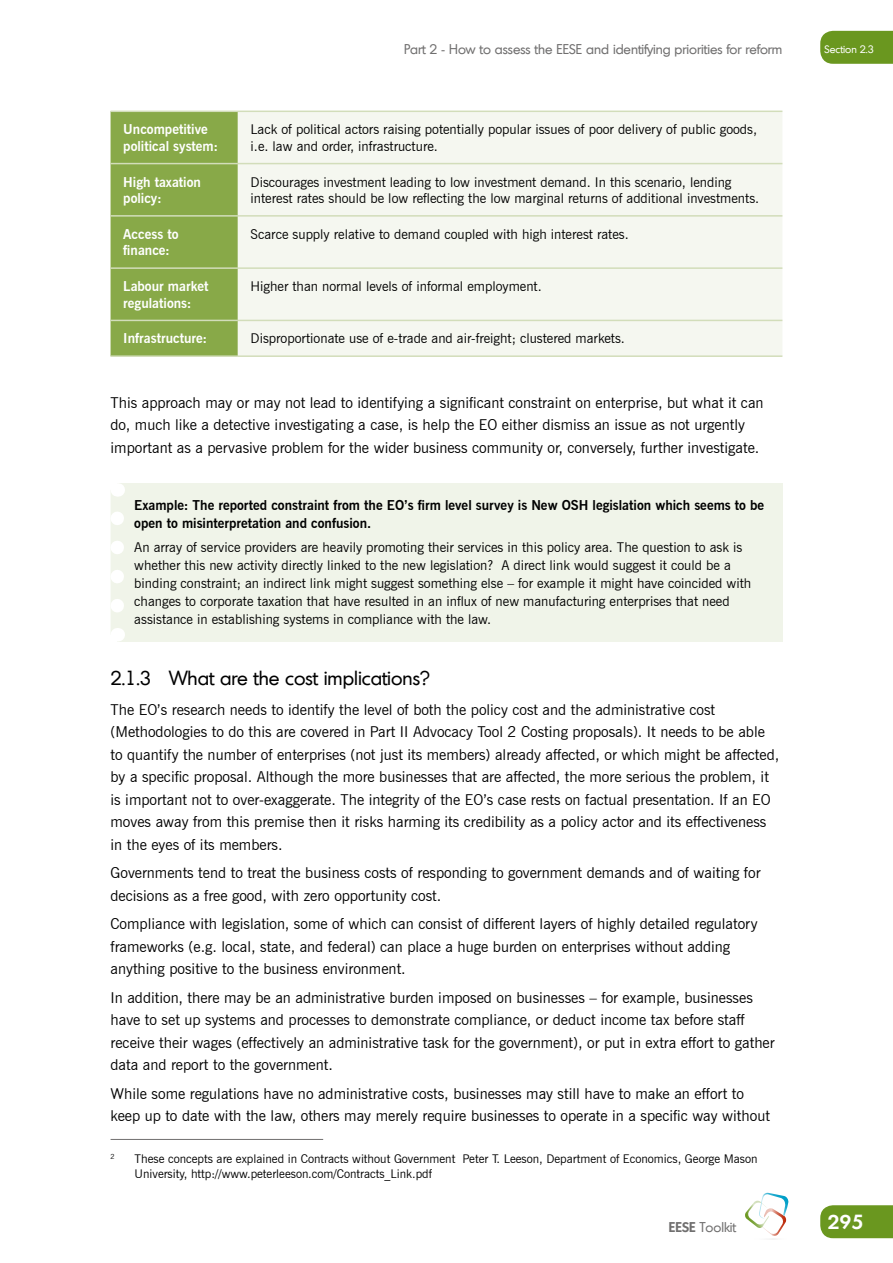
<style>
.page{position:relative;width:893px;height:1263px;background:#fff}
.page>*{position:absolute;margin:0;border:0;box-sizing:border-box;transform-origin:0 0}
.t1{font:19.5px "Montreal";color:#000}
.t2{font:600 19.5px "Montreal";color:#fff}
.t3{font:15px/22.5px "News Gothic BT";color:#000}
.t4{font:13.5px/18px "News Gothic BT";color:#000}
.t5{font:700 13.5px/18px "News Gothic BT";color:#000}
.t6{font:700 13.5px/16.5px "News Gothic BT";color:#fff}
.t7{font:13.5px "Montreal";color:#706f6f}
.t8{font:12px/15px "News Gothic BT";color:#000}
.t9{font:10.5px "Montreal";color:#fff}
.t10{font:7.05px "News Gothic BT";color:#000}
.s1{font-weight:600}
</style>
<div class="page">
<div style="left:820px;top:1205px;width:73px;height:33px;background:#6a971f"></div>
<div style="left:820px;top:31px;width:73px;height:33px;background:#6a971f"></div>
<svg style="left:745px;top:1193px;width:43px;height:43px"></svg>
<div style="left:111px;top:112px;width:127px;height:243px;background:#88a948"></div>
<div style="left:238px;top:112px;width:544px;height:243px;background:#f5f7f0"></div>
<hr style="left:111px;top:355px;width:127px;height:2px;background:#d2ddba">
<hr style="left:111px;top:111px;width:127px;height:1px;background:#d2ddba">
<hr style="left:111px;top:163px;width:127px;height:1px;background:#d2ddba">
<hr style="left:111px;top:215px;width:127px;height:2px;background:#d2ddba">
<hr style="left:111px;top:267px;width:127px;height:2px;background:#d2ddba">
<hr style="left:111px;top:320px;width:127px;height:1px;background:#d2ddba">
<hr style="left:238px;top:111px;width:544px;height:1px;background:#d2ddba">
<hr style="left:238px;top:163px;width:544px;height:1px;background:#d2ddba">
<hr style="left:238px;top:215px;width:544px;height:2px;background:#d2ddba">
<hr style="left:238px;top:267px;width:544px;height:2px;background:#d2ddba">
<hr style="left:238px;top:320px;width:544px;height:1px;background:#d2ddba">
<hr style="left:238px;top:355px;width:544px;height:2px;background:#d2ddba">
<div style="left:117px;top:483px;width:665px;height:158px;background:#f0f4e9"></div>
<svg style="left:111px;top:490px;width:13px;height:145px"></svg>
<svg style="left:111px;top:504px;width:13px;height:102px"></svg>
<svg style="left:117px;top:628px;width:1px;height:13px"></svg>
<svg style="left:117px;top:483px;width:1px;height:14px"></svg>
<hr style="left:111px;top:1139px;width:212px;height:1px;background:#706f6f">
<p class="t7" style="left:404px;top:40px;width:380px">Part 2 - How to assess the EESE and identifying priorities for reform</p>
<p class="t9" style="left:824px;top:42px;width:51px">Section 2.3</p>
<p class="t6" style="left:123px;top:121px;width:96px">Uncompetitive political system:</p>
<p class="t4" style="left:251px;top:121px;width:508px;line-height:16.5px">Lack of political actors raising potentially popular issues of poor delivery of public goods, i.e. law and order, infrastructure.</p>
<p class="t6" style="left:123px;top:173px;width:79px">High taxation policy:</p>
<p class="t4" style="left:251px;top:173px;width:510px;line-height:16.5px">Discourages investment leading to low investment demand. In this scenario, lending interest rates should be low reflecting the low marginal returns of additional investments.</p>
<p class="t6" style="left:123px;top:226px;width:57px">Access to finance:</p>
<p class="t4" style="left:251px;top:225px;width:380px">Scarce supply relative to demand coupled with high interest rates.</p>
<p class="t6" style="left:123px;top:278px;width:87px">Labour market regulations:</p>
<p class="t4" style="left:251px;top:277px;width:293px">Higher than normal levels of informal employment.</p>
<p class="t6" style="left:123px;top:330px;width:85px">Infrastructure:</p>
<p class="t4" style="left:251px;top:330px;width:376px">Disproportionate use of e-trade and air-freight; clustered markets.</p>
<p class="t3" style="left:111px;top:391px;width:655px">This approach may or may not lead to identifying a significant constraint on enterprise, but what it can do, much like a detective investigating a case, is help the EO either dismiss an issue as not urgently important as a pervasive problem for the wider business community or, conversely, further investigate.</p>
<p class="t5" style="left:134px;top:496px;width:631px">Example: The reported constraint from the EO’s firm level survey is New OSH legislation which seems to be open to misinterpretation and confusion.</p>
<p class="t4" style="left:134px;top:538px;width:618px">An array of service providers are heavily promoting their services in this policy area. The question to ask is whether this new activity directly linked to the new legislation? A direct link would suggest it could be a binding constraint; an indirect link might suggest something else – for example it might have coincided with changes to corporate taxation that have resulted in an influx of new manufacturing enterprises that need assistance in establishing systems in compliance with the law.</p>
<h1 class="t1" style="left:111px;top:665px;width:321px">2.1.3 What are the cost implications?</h1>
<p class="t3" style="left:111px;top:698px;width:670px">The EO’s research needs to identify the level of both the policy cost and the administrative cost (Methodologies to do this are covered in Part II Advocacy Tool 2 Costing proposals). It needs to be able to quantify the number of enterprises (not just its members) already affected, or which might be affected, by a specific proposal. Although the more businesses that are affected, the more serious the problem, it is important not to over-exaggerate. The integrity of the EO’s case rests on factual presentation. If an EO moves away from this premise then it risks harming its credibility as a policy actor and its effectiveness in the eyes of its members.</p>
<p class="t3" style="left:111px;top:861px;width:651px">Governments tend to treat the business costs of responding to government demands and of waiting for decisions as a free good, with zero opportunity cost.</p>
<p class="t3" style="left:111px;top:912px;width:648px">Compliance with legislation, some of which can consist of different layers of highly detailed regulatory frameworks (e.g. local, state, and federal) can place a huge burden on enterprises without adding anything positive to the business environment.</p>
<p class="t3" style="left:111px;top:986px;width:666px">In addition, there may be an administrative burden imposed on businesses – for example, businesses have to set up systems and processes to demonstrate compliance, or deduct income tax before staff receive their wages (effectively an administrative task for the government), or put in extra effort to gather data and report to the government.</p>
<p class="t3" style="left:111px;top:1082px;width:661px">While some regulations have no administrative costs, businesses may still have to make an effort to keep up to date with the law, others may merely require businesses to operate in a specific way without</p>
<p class="t10" style="left:111px;top:1152px;width:6px">2</p>
<p class="t8" style="left:135px;top:1151px;width:625px">These concepts are explained in Contracts without Government Peter T. Leeson, Department of Economics, George Mason<br>University, http://www.peterleeson.com/Contracts_Link.pdf</p>
<p class="t7" style="left:669px;top:1218px;width:69px"><span class="s1">EESE</span> Toolkit</p>
<h1 class="t2" style="left:827px;top:1209px;width:38px">295</h1>
</div>
